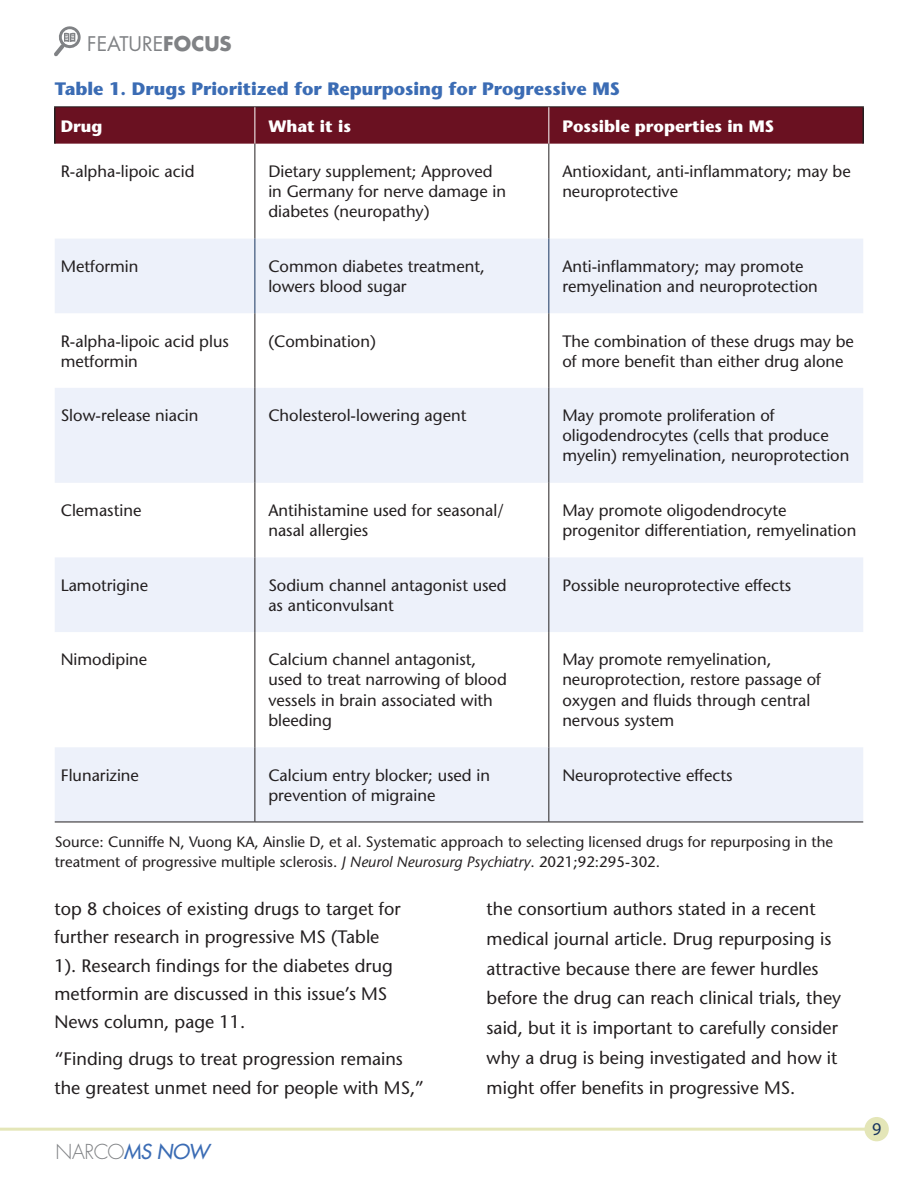
<style>
.page{position:relative;width:918px;height:1188px;background:#fff}
.page>*{position:absolute;margin:0;border:0;box-sizing:border-box;transform-origin:0 0}
.t1{font:300 20.1px "Futura";letter-spacing:-.025em;color:#808285}
.t2{font:19.65px "Futura";color:#808285}
.Text{font:18px/29.7px "Stone Sans";color:#231f20}
.Text-2{font:700 18px "Stone Sans";color:#3b6cb4}
.t3{font:18px "Myriad Pro";color:#18345e}
.t4{font:16.5px/20.1px "Stone Sans";color:#231f20}
.t5{font:700 16.5px "Stone Sans";color:#fff}
.Text-3{font:15px/19.5px "Stone Sans";color:#231f20}
.s1{font-weight:700}
.s2{font-style:italic}
.s3{font-weight:400;font-style:italic;color:#3b6cb4}
</style>
<div class="page">
<svg style="left:54px;top:26px;width:27px;height:30px"></svg>
<div style="left:56px;top:107px;width:806px;height:37px;background:#6a1121"></div>
<svg style="left:55px;top:239px;width:808px;height:583px;fill:#edf1fa"></svg>
<hr style="left:54px;top:107px;width:2px;height:37px;background:#231f20">
<hr style="left:862px;top:107px;width:2px;height:37px;background:#231f20">
<hr style="left:55px;top:822px;width:200px;height:1px;background:#231f20">
<hr style="left:255px;top:822px;width:294px;height:1px;background:#231f20">
<hr style="left:549px;top:822px;width:314px;height:1px;background:#231f20">
<hr style="left:54px;top:106px;width:201px;height:1px;background:#231f20">
<hr style="left:255px;top:106px;width:294px;height:1px;background:#231f20">
<hr style="left:549px;top:106px;width:315px;height:1px;background:#231f20">
<hr style="left:255px;top:107px;width:1px;height:37px;background:#fff">
<hr style="left:548px;top:107px;width:1px;height:37px;background:#fff">
<hr style="left:255px;top:144px;width:1px;height:95px;background:#231f20">
<hr style="left:548px;top:144px;width:1px;height:95px;background:#231f20">
<hr style="left:255px;top:313px;width:1px;height:75px;background:#231f20">
<hr style="left:548px;top:313px;width:1px;height:75px;background:#231f20">
<hr style="left:255px;top:388px;width:1px;height:95px;background:#231f20">
<hr style="left:548px;top:388px;width:1px;height:95px;background:#231f20">
<hr style="left:255px;top:483px;width:1px;height:74px;background:#231f20">
<hr style="left:548px;top:483px;width:1px;height:74px;background:#231f20">
<hr style="left:255px;top:557px;width:1px;height:75px;background:#231f20">
<hr style="left:548px;top:557px;width:1px;height:75px;background:#231f20">
<hr style="left:255px;top:632px;width:1px;height:115px;background:#231f20">
<hr style="left:548px;top:632px;width:1px;height:115px;background:#231f20">
<hr style="left:255px;top:747px;width:1px;height:75px;background:#231f20">
<hr style="left:548px;top:747px;width:1px;height:75px;background:#231f20">
<hr style="left:255px;top:239px;width:1px;height:74px;background:#18345e">
<hr style="left:548px;top:239px;width:1px;height:74px;background:#18345e">
<hr style="left:0;top:1128px;width:877px;height:3px;background:#e4e6b8">
<div style="left:864px;top:1117px;width:25px;height:24px;background:#e4e6b8;border-radius:50%"></div>
<p class="t2" style="left:87px;top:30px;width:146px">FEATURE<span class="s1">FOCUS</span></p>
<p class="Text-2" style="left:55px;top:77px;width:567px">Table 1. Drugs Prioritized for Repurposing for Progressive MS</p>
<p class="t5" style="left:61px;top:116px;width:43px">Drug</p>
<p class="t5" style="left:268px;top:116px;width:84px">What it is</p>
<p class="t5" style="left:562px;top:116px;width:213px">Possible properties in MS</p>
<p class="t4" style="left:61px;top:161px;width:135px">R-alpha-lipoic acid</p>
<p class="t4" style="left:268px;top:161px;width:239px">Dietary supplement; Approved in Germany for nerve damage in diabetes (neuropathy)</p>
<p class="t4" style="left:562px;top:161px;width:290px">Antioxidant, anti-inflammatory; may be neuroprotective</p>
<p class="t4" style="left:61px;top:256px;width:79px">Metformin</p>
<p class="t4" style="left:268px;top:256px;width:218px">Common diabetes treatment, lowers blood sugar</p>
<p class="t4" style="left:562px;top:256px;width:257px">Anti-inflammatory; may promote remyelination and neuroprotection</p>
<p class="t4" style="left:61px;top:331px;width:170px">R-alpha-lipoic acid plus metformin</p>
<p class="t4" style="left:268px;top:331px;width:109px">(Combination)</p>
<p class="t4" style="left:562px;top:331px;width:293px">The combination of these drugs may be of more benefit than either drug alone</p>
<p class="t4" style="left:61px;top:405px;width:139px">Slow-release niacin</p>
<p class="t4" style="left:268px;top:405px;width:200px">Cholesterol-lowering agent</p>
<p class="t4" style="left:562px;top:405px;width:289px">May promote proliferation of oligodendrocytes (cells that produce myelin) remyelination, neuroprotection</p>
<p class="t4" style="left:61px;top:500px;width:82px">Clemastine</p>
<p class="t4" style="left:268px;top:500px;width:237px">Antihistamine used for seasonal/ nasal allergies</p>
<p class="t4" style="left:562px;top:500px;width:296px">May promote oligodendrocyte progenitor differentiation, remyelination</p>
<p class="t4" style="left:61px;top:575px;width:89px">Lamotrigine</p>
<p class="t4" style="left:268px;top:575px;width:240px">Sodium channel antagonist used as anticonvulsant</p>
<p class="t4" style="left:562px;top:575px;width:230px">Possible neuroprotective effects</p>
<p class="t4" style="left:61px;top:649px;width:88px">Nimodipine</p>
<p class="t4" style="left:268px;top:649px;width:240px">Calcium channel antagonist, used to treat narrowing of blood vessels in brain associated with bleeding</p>
<p class="t4" style="left:562px;top:649px;width:260px">May promote remyelination, neuroprotection, restore passage of oxygen and fluids through central nervous system</p>
<p class="t4" style="left:61px;top:765px;width:80px">Flunarizine</p>
<p class="t4" style="left:268px;top:765px;width:223px">Calcium entry blocker; used in prevention of migraine</p>
<p class="t4" style="left:562px;top:765px;width:172px">Neuroprotective effects</p>
<p class="Text-3" style="left:55px;top:832px;width:780px">Source: Cunniffe N, Vuong KA, Ainslie D, et al. Systematic approach to selecting licensed drugs for repurposing in the treatment of progressive multiple sclerosis. <span class="s2">J Neurol Neurosurg Psychiatry</span>. 2021;92:295-302.</p>
<p class="Text" style="left:55px;top:894px;width:348px;line-height:28.2px">top 8 choices of existing drugs to target for further research in progressive MS (Table 1). Research findings for the diabetes drug metformin are discussed in this issue’s MS News column, page 11.</p>
<p class="Text" style="left:55px;top:1045px;width:371px;line-height:28.2px">“Finding drugs to treat progression remains the greatest unmet need for people with MS,”</p>
<p class="t1" style="left:55px;top:1139px;width:155px">NARCO<span class="s3">MS NOW</span></p>
<p class="Text" style="left:487px;top:894px;width:356px">the consortium authors stated in a recent medical journal article. Drug repurposing is attractive because there are fewer hurdles before the drug can reach clinical trials, they said, but it is important to carefully consider why a drug is being investigated and how it might offer benefits in progressive MS.</p>
<p class="t3" style="left:872px;top:1117px;width:11px">9</p>
</div>
